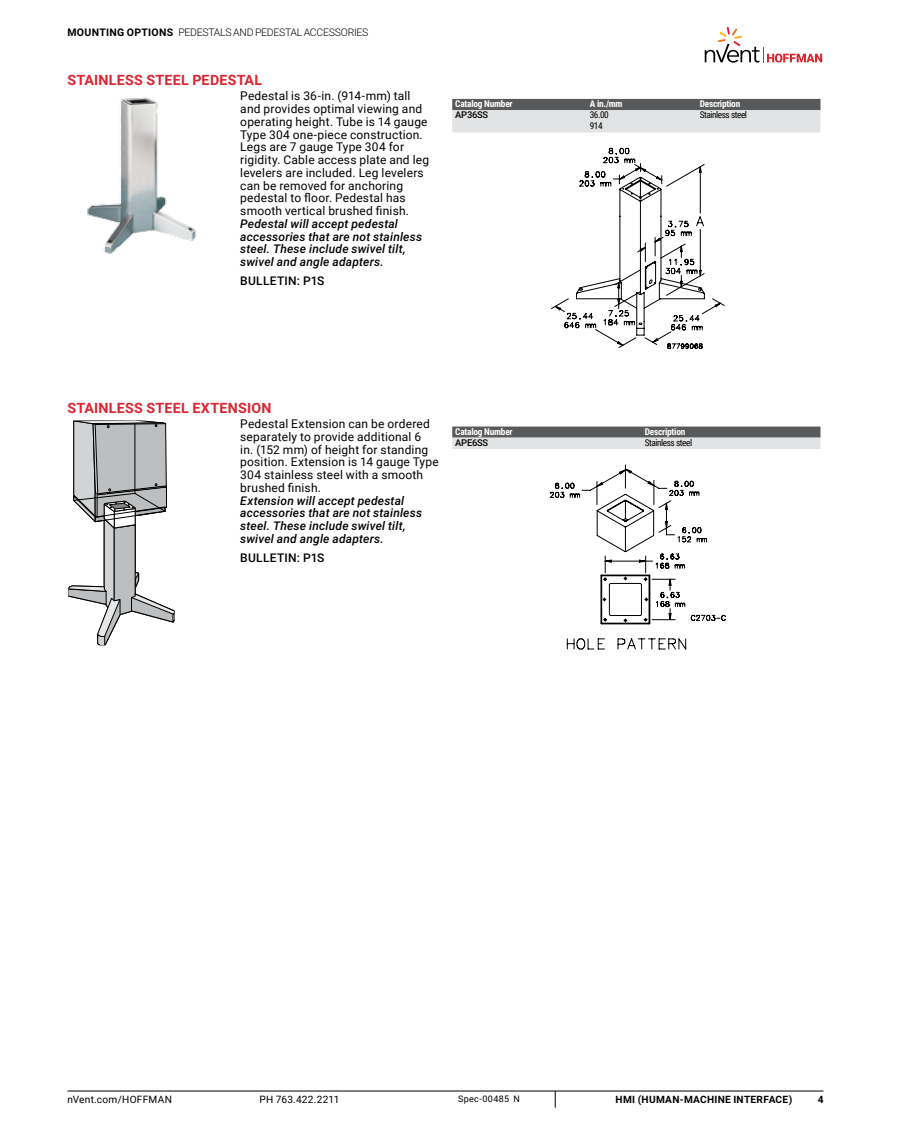
<style>
.page{position:relative;width:918px;height:1134px;background:#fff}
.page>*{position:absolute;margin:0;border:0;box-sizing:border-box;transform-origin:0 0}
.t1{font:700 14.25px "Roboto";letter-spacing:.015em;color:#d92632}
.t2{font:12px/12.8px "Roboto";letter-spacing:.015em;color:#000}
.t3{font:italic 500 12px/12.8px "Roboto";letter-spacing:.015em;color:#000}
.t4{font:500 12px "Roboto";letter-spacing:.02em;color:#000}
.t5{font:300 10.5px "Roboto";letter-spacing:-.025em;color:#000}
.t6{font:10.2px "Roboto";letter-spacing:.025em;color:#000}
.t7{font:700 10.2px "Roboto";letter-spacing:.03em;color:#000}
.t8{font:700 9.3px "Roboto Condensed";letter-spacing:-.025em;color:#fff}
.t9{font:9.3px/10.8px "Roboto Condensed";letter-spacing:-.05em;color:#000}
.t10{font:500 9.3px "Roboto";letter-spacing:-.025em;color:#000}
.t11{font:9px "Roboto";letter-spacing:.04em;color:#000}
.s1{font-weight:700}
</style>
<div class="page">
<hr style="left:68px;top:1091px;width:756px;height:1px;background:#000">
<svg style="left:555px;top:1091px;width:1px;height:17px"></svg>
<svg style="left:705px;top:27px;width:117px;height:36px"></svg>
<img style="left:87px;top:97px;width:110px;height:158px">
<svg style="left:452px;top:99px;width:368px;height:33px;background:#b3b4b6"></svg>
<svg style="left:551px;top:148px;width:173px;height:201px"></svg>
<svg style="left:71px;top:423px;width:102px;height:220px"></svg>
<div style="left:68px;top:420px;width:108px;height:226px;border:2px solid #fff"></div>
<div style="left:67px;top:420px;width:109px;height:226px;border:1px solid #fff"></div>
<svg style="left:452px;top:427px;width:368px;height:22px;background:#a0a1a3"></svg>
<svg style="left:550px;top:464px;width:176px;height:185px"></svg>
<p class="t5" style="left:68px;top:25px;width:302px"><span class="s1">MOUNTING OPTIONS</span> PEDESTALS AND PEDESTAL ACCESSORIES</p>
<p class="t1" style="left:68px;top:70px;width:196px">STAINLESS STEEL PEDESTAL</p>
<p class="t2" style="left:240px;top:89px;width:190px">Pedestal is 36-in. (914-mm) tall and provides optimal viewing and operating height. Tube is 14 gauge<br>Type 304 one-piece construction.<br>Legs are 7 gauge Type 304 for rigidity. Cable access plate and leg levelers are included. Leg levelers can be removed for anchoring pedestal to floor. Pedestal has smooth vertical brushed finish.</p>
<p class="t3" style="left:240px;top:217px;width:183px">Pedestal will accept pedestal accessories that are not stainless steel. These include swivel tilt, swivel and angle adapters.</p>
<p class="t4" style="left:240px;top:272px;width:86px">BULLETIN: P1S</p>
<p class="t8" style="left:455px;top:97px;width:59px">Catalog Number</p>
<p class="t8" style="left:590px;top:97px;width:34px">A in./mm</p>
<p class="t8" style="left:700px;top:97px;width:42px">Description</p>
<p class="t10" style="left:455px;top:109px;width:35px">AP36SS</p>
<p class="t9" style="left:590px;top:109px;width:21px">36.00<br>914</p>
<p class="t9" style="left:700px;top:109px;width:49px">Stainless steel</p>
<p class="t1" style="left:68px;top:398px;width:206px">STAINLESS STEEL EXTENSION</p>
<p class="t2" style="left:240px;top:417px;width:200px">Pedestal Extension can be ordered separately to provide additional 6<br>in. (152 mm) of height for standing position. Extension is 14 gauge Type<br>304 stainless steel with a smooth brushed finish.</p>
<p class="t3" style="left:240px;top:493px;width:183px">Extension will accept pedestal accessories that are not stainless steel. These include swivel tilt, swivel and angle adapters.</p>
<p class="t4" style="left:240px;top:549px;width:86px">BULLETIN: P1S</p>
<p class="t8" style="left:455px;top:425px;width:59px">Catalog Number</p>
<p class="t8" style="left:645px;top:425px;width:42px">Description</p>
<p class="t10" style="left:455px;top:436px;width:34px">APE6SS</p>
<p class="t9" style="left:645px;top:437px;width:49px">Stainless steel</p>
<p class="t6" style="left:67px;top:1092px;width:106px">nVent.com/HOFFMAN</p>
<p class="t6" style="left:260px;top:1092px;width:81px">PH 763.422.2211</p>
<p class="t11" style="left:458px;top:1092px;width:63px">Spec-00485 N</p>
<p class="t7" style="left:616px;top:1092px;width:178px">HMI (HUMAN-MACHINE INTERFACE)</p>
<p class="t7" style="left:818px;top:1092px;width:7px">4</p>
</div>
